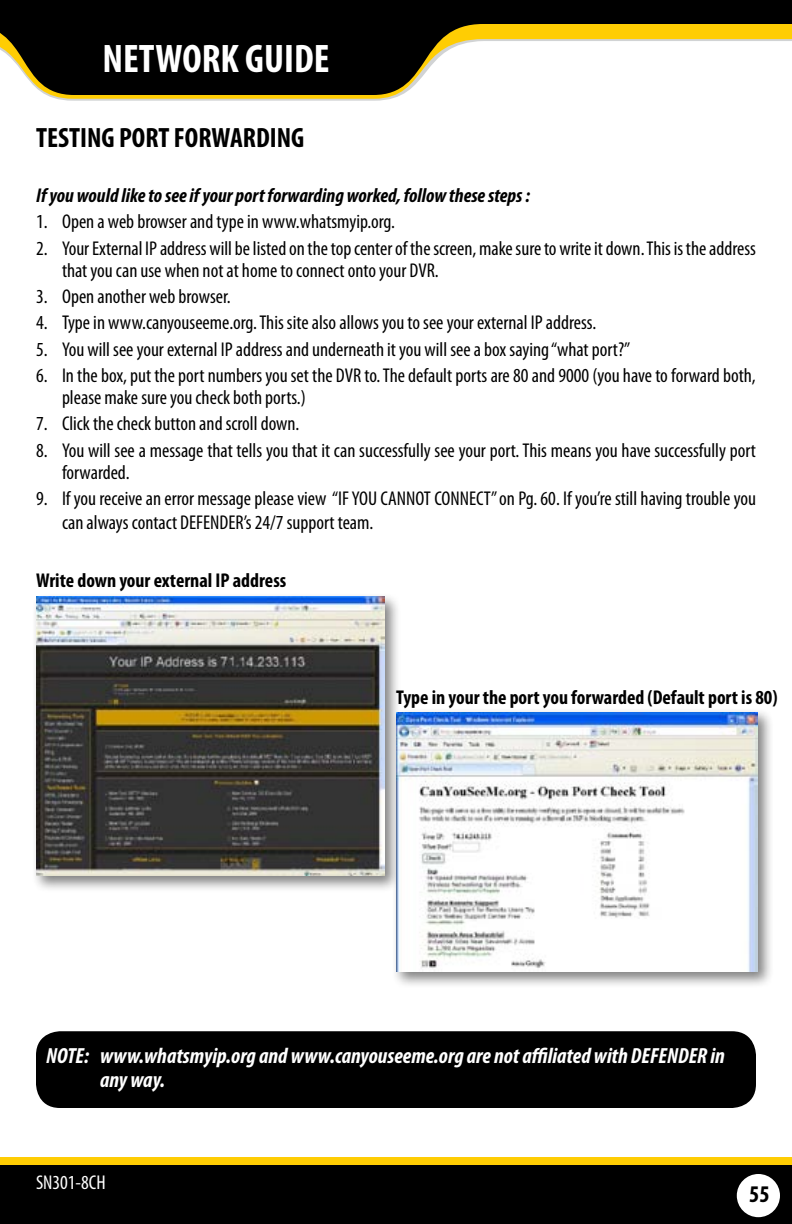
<style>
.page{position:relative;width:792px;height:1224px;background:#fff}
.page>*{position:absolute;margin:0;border:0;box-sizing:border-box;transform-origin:0 0}
.t1{font:700 condensed 40px "Myriad Pro";color:#fff}
.t2{font:700 condensed 28px "Myriad Pro";color:#000}
.t3{font:700 condensed 24px "Myriad Pro";color:#000}
.t4{font:italic 700 condensed 22px/24px "Myriad Pro";color:#fff}
.t5{font:condensed 20px/22px "Myriad Pro";color:#000}
.t6{font:700 condensed 20px "Myriad Pro";color:#000}
.t7{font:italic 700 condensed 20px "Myriad Pro";color:#000}
.t8{font:condensed 20px "Myriad Pro";color:#fff}
</style>
<div class="page">
<div style="left:0;top:1158px;width:792px;height:18px;background:#ffcd03"></div>
<div style="left:0;top:1166px;width:792px;height:58px;background:#000"></div>
<div style="left:737px;top:1174px;width:43px;height:43px;background:#fff;border-radius:50%"></div>
<svg style="left:47px;top:95px;width:354px;height:4px"></svg>
<svg style="left:0;top:0;width:792px;height:95px;fill:#000"></svg>
<div style="left:36px;top:1031px;width:720px;height:77px;background:#000;border-radius:24px"></div>
<div style="left:31px;top:592px;width:370px;height:301px;background:#000;opacity:.5"></div>
<img style="left:36px;top:597px;width:348px;height:279px">
<div style="left:391px;top:707px;width:383px;height:282px;background:#000;opacity:.5"></div>
<img style="left:396px;top:712px;width:361px;height:260px">
<h1 class="t1" style="left:103px;top:34px;width:228px">NETWORK GUIDE</h1>
<h2 class="t2" style="left:36px;top:121px;width:270px">TESTING PORT FORWARDING</h2>
<p class="t7" style="left:36px;top:183px;width:495px">If you would like to see if your port forwarding worked, follow these steps :</p>
<p class="t5" style="left:36px;top:210px;width:360px">1. Open a web browser and type in www.whatsmyip.org.</p>
<p class="t5" style="left:62px;top:237px;width:695px;text-indent:-26px">2. Your External IP address will be listed on the top center of the screen, make sure to write it down. This is the address that you can use when not at home to connect onto your DVR.</p>
<p class="t5" style="left:36px;top:285px;width:196px">3. Open another web browser.</p>
<p class="t5" style="left:36px;top:311px;width:562px">4. Type in www.canyouseeme.org. This site also allows you to see your external IP address.</p>
<p class="t5" style="left:36px;top:338px;width:596px">5. You will see your external IP address and underneath it you will see a box saying “what port?”</p>
<p class="t5" style="left:62px;top:364px;width:695px;text-indent:-26px">6. In the box, put the port numbers you set the DVR to. The default ports are 80 and 9000 (you have to forward both, please make sure you check both ports.)</p>
<p class="t5" style="left:36px;top:412px;width:265px">7. Click the check button and scroll down.</p>
<p class="t5" style="left:62px;top:439px;width:696px;text-indent:-26px">8. You will see a message that tells you that it can successfully see your port. This means you have successfully port forwarded.</p>
<p class="t5" style="left:62px;top:486px;width:696px;line-height:24px;text-indent:-26px">9. If you receive an error message please view “IF YOU CANNOT CONNECT” on Pg. 60. If you’re still having trouble you can always contact DEFENDER’s 24/7 support team.</p>
<p class="t6" style="left:36px;top:568px;width:252px">Write down your external IP address</p>
<p class="t6" style="left:396px;top:685px;width:383px">Type in your the port you forwarded (Default port is 80)</p>
<p class="t4" style="left:100px;top:1043px;width:626px;text-indent:-54px">NOTE: www.whatsmyip.org and www.canyouseeme.org are not affiliated with DEFENDER in any way.</p>
<p class="t8" style="left:36px;top:1170px;width:71px">SN301-8CH</p>
<p class="t3" style="left:749px;top:1179px;width:22px">55</p>
</div>
